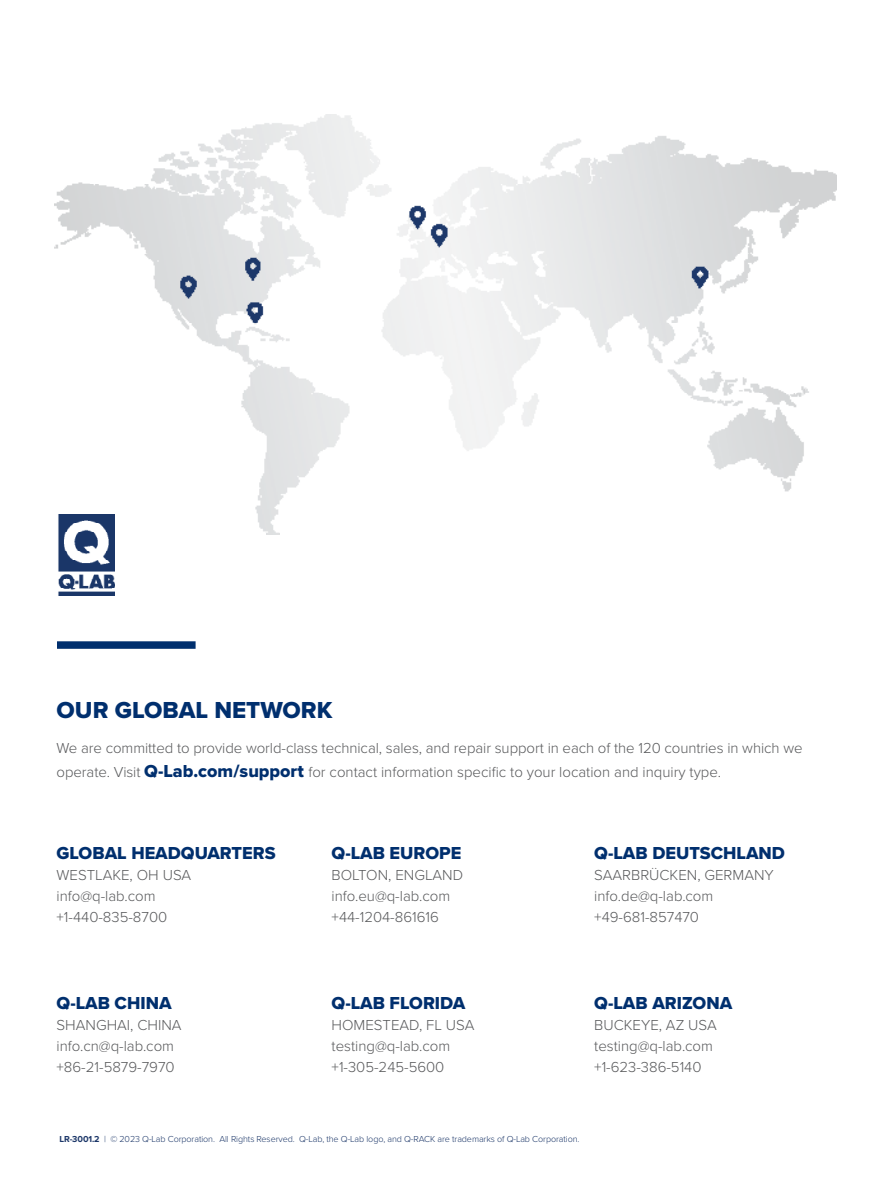
<style>
.page{position:relative;width:891px;height:1188px;background:#fff}
.page>*{position:absolute;margin:0;border:0;box-sizing:border-box;transform-origin:0 0}
.t1{font:24px "Proxima Nova Extrabld";color:#002f6e}
.t2{font:18px "Proxima Nova Extrabld";color:#002f6e}
.t3{font:300 15px/21px "Proxima Nova";color:#58595b}
.t4{font:300 9px "Proxima Nova";letter-spacing:-.01em;color:#1b3668}
.s1{font-family:"Proxima Nova Extrabld";font-weight:400;font-size:18px;color:#002f6e}
.s2{font-weight:700}
</style>
<div class="page">
<img style="left:54px;top:114px;width:782px;height:421px">
<img style="left:54px;top:514px;width:61px;height:81px">
<div style="left:57px;top:641px;width:139px;height:8px;background:#002f6e"></div>
<h1 class="t1" style="left:57px;top:693px;width:277px">OUR GLOBAL NETWORK</h1>
<p class="t3" style="left:57px;top:735px;width:748px;line-height:24px">We are committed to provide world-class technical, sales, and repair support in each of the 120 countries in which we operate. Visit <span class="s1">Q-Lab.com/support</span> for contact information specific to your location and inquiry type.</p>
<p class="t2" style="left:57px;top:840px;width:221px">GLOBAL HEADQUARTERS</p>
<p class="t3" style="left:57px;top:864px;width:136px">WESTLAKE, OH USA info@q-lab.com +1-440-835-8700</p>
<p class="t2" style="left:332px;top:840px;width:131px">Q-LAB EUROPE</p>
<p class="t3" style="left:332px;top:864px;width:133px">BOLTON, ENGLAND info.eu@q-lab.com +44-1204-861616</p>
<p class="t2" style="left:594px;top:840px;width:192px">Q-LAB DEUTSCHLAND</p>
<p class="t3" style="left:594px;top:864px;width:181px">SAARBRÜCKEN, GERMANY info.de@q-lab.com +49-681-857470</p>
<p class="t2" style="left:57px;top:989px;width:117px">Q-LAB CHINA</p>
<p class="t3" style="left:57px;top:1014px;width:127px">SHANGHAI, CHINA info.cn@q-lab.com +86-21-5879-7970</p>
<p class="t2" style="left:332px;top:989px;width:135px">Q-LAB FLORIDA</p>
<p class="t3" style="left:332px;top:1014px;width:144px">HOMESTEAD, FL USA testing@q-lab.com +1-305-245-5600</p>
<p class="t2" style="left:594px;top:989px;width:139px">Q-LAB ARIZONA</p>
<p class="t3" style="left:594px;top:1014px;width:124px">BUCKEYE, AZ USA testing@q-lab.com +1-623-386-5140</p>
<p class="t4" style="left:59px;top:1132px;width:522px"><span class="s2">LR-3001.2</span> | © 2023 Q-Lab Corporation. All Rights Reserved. Q-Lab, the Q-Lab logo, and Q-RACK are trademarks of Q-Lab Corporation.</p>
</div>
